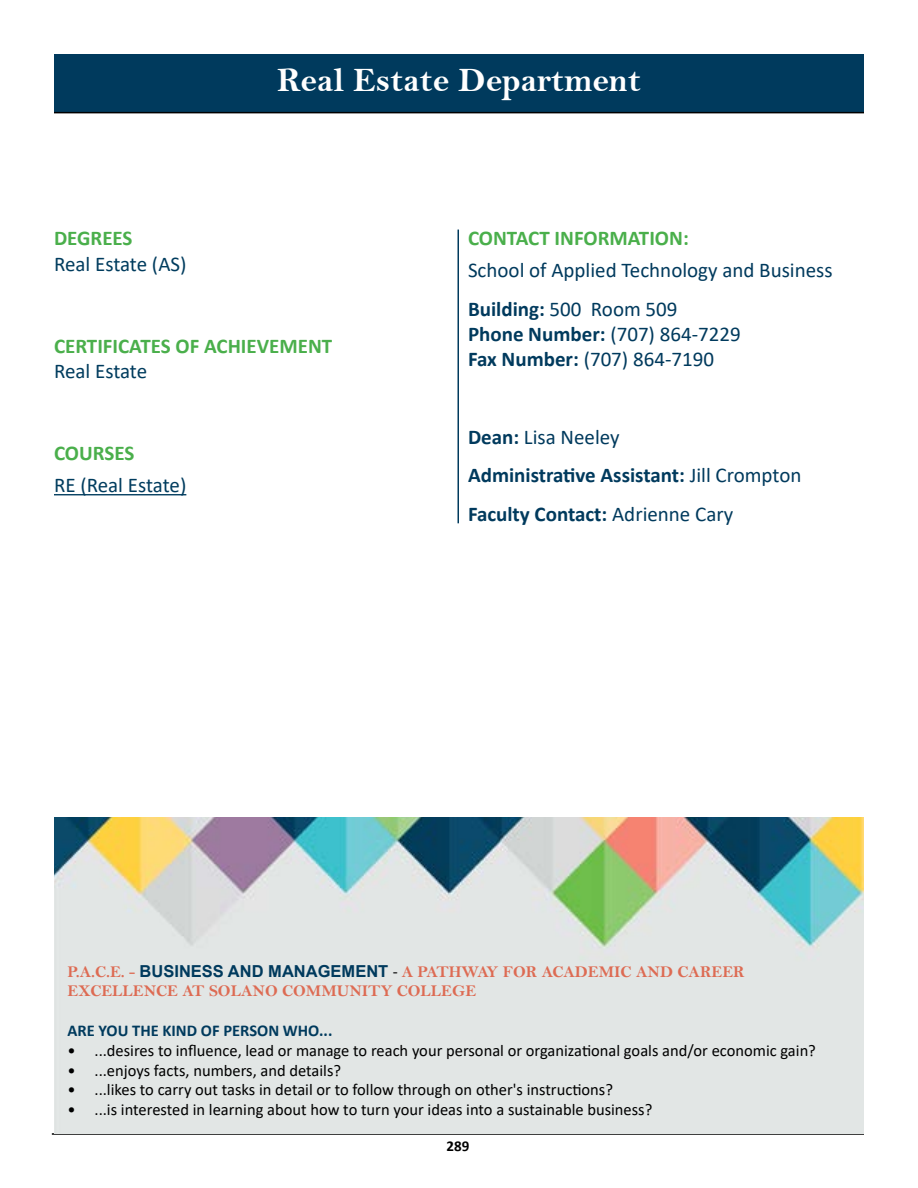
<style>
.page{position:relative;width:918px;height:1188px;background:#fff}
.page>*{position:absolute;margin:0;border:0;box-sizing:border-box;transform-origin:0 0}
.t1{font:34.5px "Bell MT Bold";color:#fff}
.t2{font:21px/38.7px "Calibri";color:#003a5d}
.t3{font:700 21px/38.7px "Calibri";color:#003a5d}
.t4{font:700 21px "Calibri";color:#4aaf4b}
.t5{font:21px "Calibri";letter-spacing:-.01em;color:#003c5e}
.t6{font:16.5px "Calibri";color:#000}
.t7{font:16.5px/19.8px "Bell MT Bold";color:#dd6b53}
.t8{font:700 16.5px "Calibri";color:#003a5d}
.t9{font:700 15px "Calibri";color:#000}
.s1{font-weight:700}
.s2{font-weight:400}
.s3{font-family:"Arial";font-weight:700;color:#003a5d}
.s4{font-family:"Calibri";color:#000}
</style>
<div class="page">
<hr style="left:52px;top:1133px;width:812px;height:2px;background:#000">
<div style="left:54px;top:54px;width:810px;height:59px;background:#003a5d"></div>
<hr style="left:54px;top:112px;width:810px;height:1px;background:#000">
<hr style="left:54px;top:494px;width:132px;height:1px;background:#003c5e">
<hr style="left:458px;top:230px;width:1px;height:293px;background:#003a5d">
<img style="left:54px;top:818px;width:810px;height:315px">
<h1 class="t1" style="left:277px;top:59px;width:365px">Real Estate Department</h1>
<p class="t4" style="left:54px;top:223px;width:80px">DEGREES</p>
<p class="t5" style="left:54px;top:249px;width:134px">Real Estate (AS)</p>
<p class="t4" style="left:54px;top:331px;width:280px">CERTIFICATES OF ACHIEVEMENT</p>
<p class="t5" style="left:54px;top:357px;width:95px">Real Estate</p>
<p class="t4" style="left:54px;top:439px;width:82px">COURSES</p>
<p class="t5" style="left:54px;top:471px;width:134px">RE (Real Estate)</p>
<p class="t4" style="left:468px;top:223px;width:222px">CONTACT INFORMATION:</p>
<p class="t2" style="left:468px;top:250px;width:366px">School of Applied Technology and Business<br><span class="s1">Building:</span> 500 Room 509</p>
<p class="t2" style="left:468px;top:321px;width:274px;line-height:25.2px"><span class="s1">Phone Number:</span> (707) 864-7229<br><span class="s1">Fax Number:</span> (707) 864-7190</p>
<p class="t3" style="left:468px;top:417px;width:335px">Dean: <span class="s2">Lisa Neeley<br></span>Administrative Assistant: <span class="s2">Jill Crompton<br></span>Faculty Contact: <span class="s2">Adrienne Cary</span></p>
<p class="t7" style="left:68px;top:961px;width:679px">P.A.C.E. - <span class="s3">BUSINESS AND MANAGEMENT</span> <span class="s4">-</span> A PATHWAY FOR ACADEMIC AND CAREER<br>EXCELLENCE AT SOLANO COMMUNITY COLLEGE</p>
<p class="t8" style="left:68px;top:1019px;width:266px">ARE YOU THE KIND OF PERSON WHO...</p>
<p class="t6" style="left:68px;top:1039px;width:750px">• ...desires to influence, lead or manage to reach your personal or organizational goals and/or economic gain?</p>
<p class="t6" style="left:68px;top:1059px;width:275px">• ...enjoys facts, numbers, and details?</p>
<p class="t6" style="left:68px;top:1078px;width:547px">• ...likes to carry out tasks in detail or to follow through on other's instructions?</p>
<p class="t6" style="left:68px;top:1098px;width:586px">• ...is interested in learning about how to turn your ideas into a sustainable business?</p>
<p class="t9" style="left:447px;top:1136px;width:24px">289</p>
</div>
